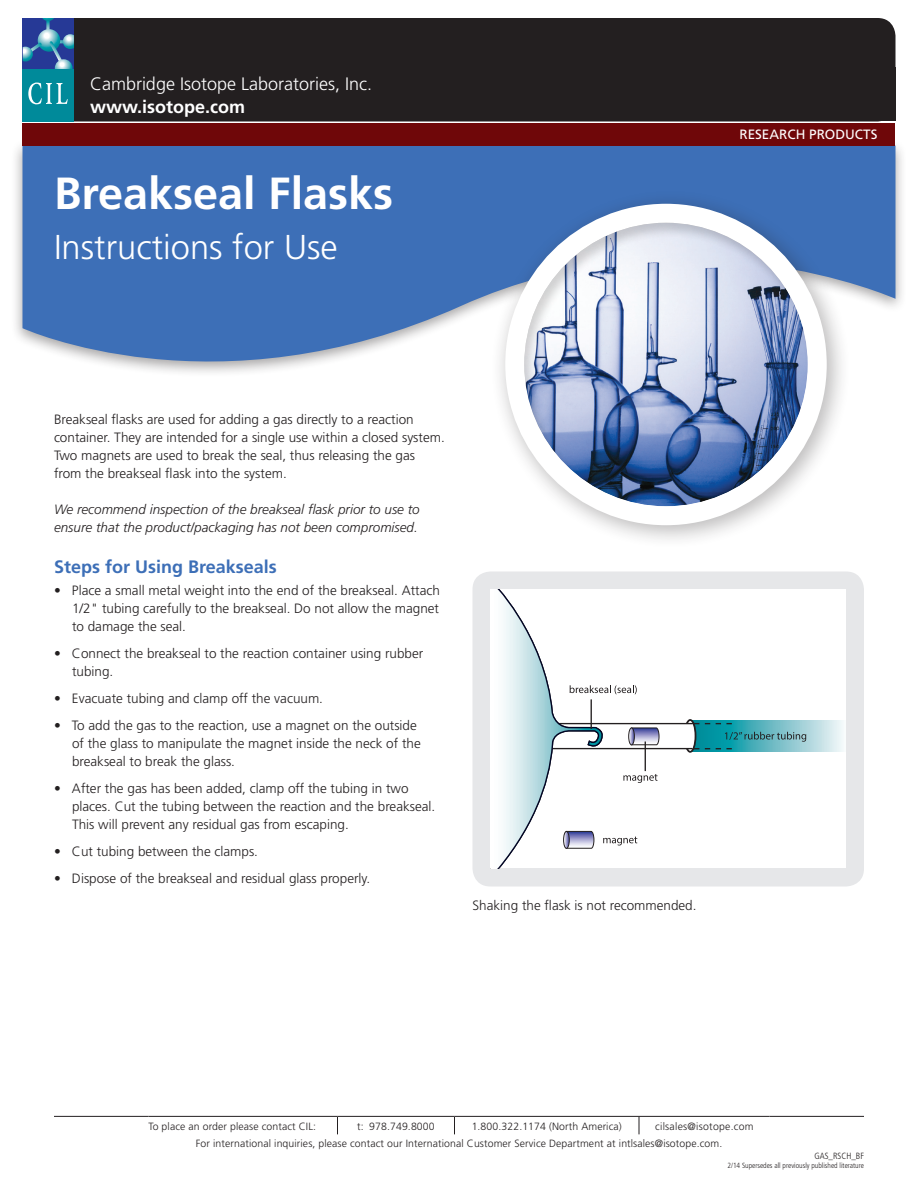
<style>
.page{position:relative;width:918px;height:1188px;background:#fff}
.page>*{position:absolute;margin:0;border:0;box-sizing:border-box;transform-origin:0 0}
.t1{font:700 45px "Frutiger LT Std";color:#fff}
.t2{font:300 34.5px "Frutiger LT Std";color:#fff}
.t3{font:300 18px "Frutiger LT Std";color:#fff}
.t4{font:700 18px "Frutiger LT Std";color:#3d6fb7}
.t5{font:700 18px "Frutiger LT Std";color:#fff}
.t6{font:300 13.5px/18px "Frutiger LT Std";color:#231f20}
.t7{font:italic 300 13.5px/18px "Frutiger LT Std";color:#231f20}
.t8{font:13.5px "Frutiger LT Std";color:#fff}
.t9{font:300 10.5px "Frutiger LT Std";letter-spacing:.01em;color:#231f20}
.t10{font:300 condensed 9px "Frutiger LT Std";color:#231f20}
.t11{font:300 condensed 7.5px "Frutiger LT Std";color:#231f20}
</style>
<div class="page">
<div style="left:11px;top:139px;width:896px;height:239px;background:#231f20;opacity:.4"></div>
<svg style="left:23px;top:146px;width:873px;height:232px;background:#5882bf"></svg>
<div style="left:472px;top:572px;width:392px;height:314px;background:#e6e7e9;border-radius:18px"></div>
<div style="left:490px;top:588px;width:358px;height:281px;background:#231f20;opacity:.75"></div>
<div style="left:27px;top:18px;width:869px;height:104px;background:#231f20;border-radius:18px"></div>
<div style="left:27px;top:68px;width:869px;height:54px;background:#231f20"></div>
<div style="left:23px;top:18px;width:51px;height:51px;background:#263996"></div>
<svg style="left:46px;top:20px;width:4px;height:16px"></svg>
<svg style="left:38px;top:29px;width:22px;height:23px"></svg>
<svg style="left:55px;top:59px;width:18px;height:18px"></svg>
<div style="left:23px;top:69px;width:51px;height:53px;background:#008a9a"></div>
<svg style="left:28px;top:83px;width:40px;height:21px"></svg>
<svg style="left:23px;top:43px;width:19px;height:18px"></svg>
<svg style="left:49px;top:34px;width:25px;height:32px"></svg>
<svg style="left:42px;top:18px;width:12px;height:3px"></svg>
<div style="left:22px;top:123px;width:874px;height:23px;background:#6f0709"></div>
<div style="left:490px;top:189px;width:361px;height:360px;background:#231f20;opacity:.3"></div>
<div style="left:511px;top:210px;width:310px;height:309px;background:#fff;border-radius:50%"></div>
<div style="left:505px;top:204px;width:322px;height:321px;border:12px solid #fff;border-radius:50%"></div>
<div style="left:523px;top:222px;width:285px;height:286px;background:#231f20;opacity:.2"></div>
<hr style="left:54px;top:1116px;width:94px;height:1px;background:#231f20">
<hr style="left:148px;top:1116px;width:190px;height:1px;background:#231f20">
<hr style="left:338px;top:1116px;width:116px;height:1px;background:#231f20">
<svg style="left:337px;top:1117px;width:1px;height:17px"></svg>
<hr style="left:454px;top:1116px;width:185px;height:1px;background:#231f20">
<svg style="left:454px;top:1117px;width:1px;height:17px"></svg>
<hr style="left:639px;top:1116px;width:131px;height:1px;background:#231f20">
<svg style="left:639px;top:1117px;width:1px;height:17px"></svg>
<hr style="left:770px;top:1116px;width:94px;height:1px;background:#231f20">
<p class="t3" style="left:90px;top:74px;width:284px">Cambridge Isotope Laboratories, Inc.</p>
<p class="t5" style="left:90px;top:96px;width:157px">www.isotope.com</p>
<p class="t1" style="left:54px;top:167px;width:341px">Breakseal Flasks</p>
<p class="t2" style="left:54px;top:227px;width:285px">Instructions for Use</p>
<p class="t8" style="left:739px;top:127px;width:140px">RESEARCH PRODUCTS</p>
<p class="t6" style="left:54px;top:411px;width:392px">Breakseal flasks are used for adding a gas directly to a reaction container. They are intended for a single use within a closed system.<br>Two magnets are used to break the seal, thus releasing the gas from the breakseal flask into the system.</p>
<p class="t7" style="left:54px;top:501px;width:367px">We recommend inspection of the breakseal flask prior to use to ensure that the product/packaging has not been compromised.</p>
<p class="t4" style="left:54px;top:556px;width:224px">Steps for Using Breakseals</p>
<p class="t6" style="left:72px;top:582px;width:370px;text-align:justify;text-indent:-18px">• Place a small metal weight into the end of the breakseal. Attach 1/2" tubing carefully to the breakseal. Do not allow the magnet to damage the seal.</p>
<p class="t6" style="left:72px;top:645px;width:353px;text-indent:-18px">• Connect the breakseal to the reaction container using rubber tubing.</p>
<p class="t6" style="left:54px;top:690px;width:271px">• Evacuate tubing and clamp off the vacuum.</p>
<p class="t6" style="left:72px;top:717px;width:350px;text-indent:-18px">• To add the gas to the reaction, use a magnet on the outside of the glass to manipulate the magnet inside the neck of the breakseal to break the glass.</p>
<p class="t6" style="left:72px;top:780px;width:365px;text-indent:-18px">• After the gas has been added, clamp off the tubing in two places. Cut the tubing between the reaction and the breakseal.<br>This will prevent any residual gas from escaping.</p>
<p class="t6" style="left:54px;top:843px;width:206px">• Cut tubing between the clamps.</p>
<p class="t6" style="left:54px;top:870px;width:318px">• Dispose of the breakseal and residual glass properly.</p>
<p class="t6" style="left:472px;top:897px;width:226px">Shaking the flask is not recommended.</p>
<p class="t9" style="left:148px;top:1120px;width:169px">To place an order please contact CIL:</p>
<p class="t9" style="left:357px;top:1120px;width:79px">t: 978.749.8000</p>
<p class="t9" style="left:472px;top:1120px;width:152px">1.800.322.1174 (North America)</p>
<p class="t9" style="left:655px;top:1120px;width:100px">cilsales@isotope.com</p>
<p class="t9" style="left:196px;top:1138px;width:528px">For international inquiries, please contact our International Customer Service Department at intlsales@isotope.com.</p>
<p class="t10" style="left:814px;top:1151px;width:51px">GAS_RSCH_BF</p>
<p class="t11" style="left:727px;top:1161px;width:138px">2/14 Supersedes all previously published literature</p>
</div>
